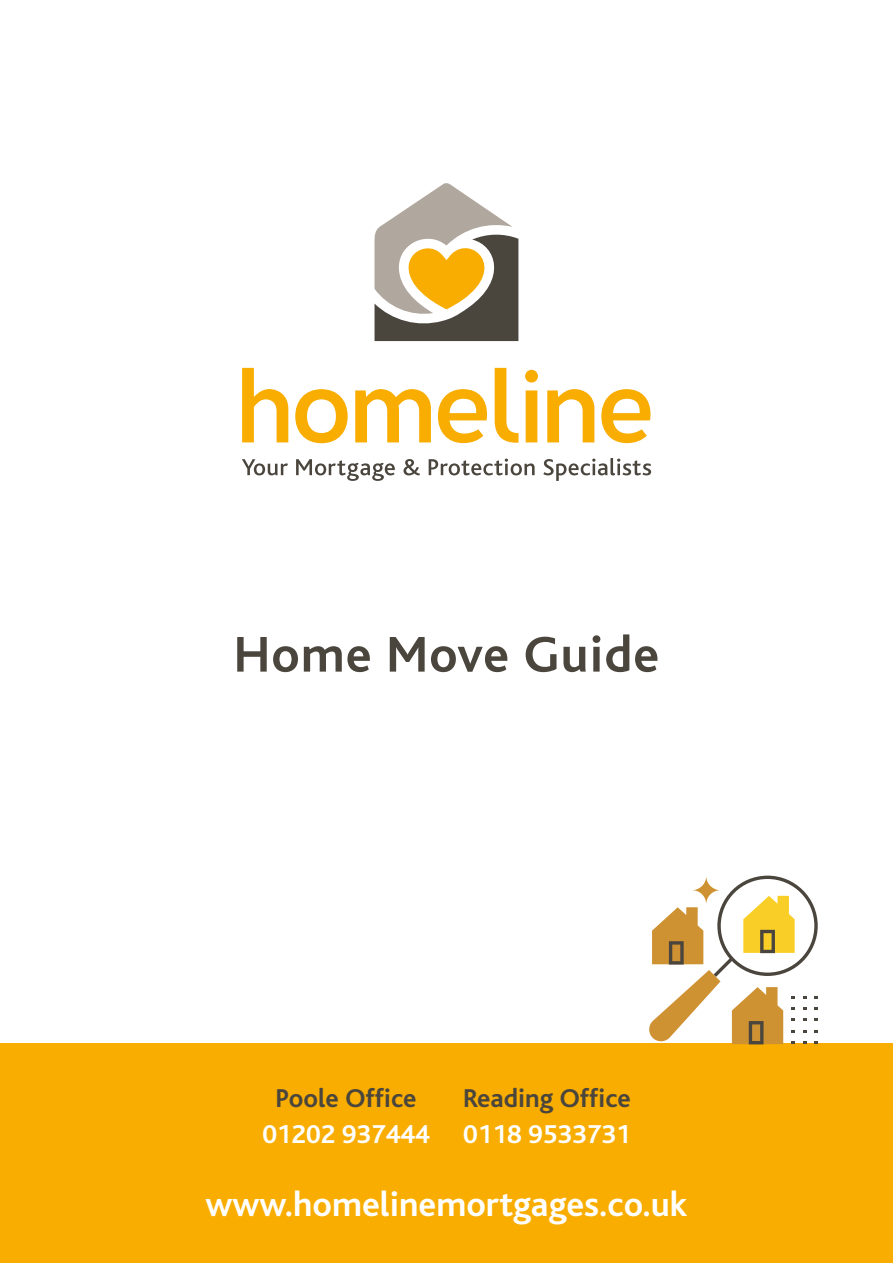
<style>
.page{position:relative;width:893px;height:1263px;background:#fff}
.page>*{position:absolute;margin:0;border:0;box-sizing:border-box;transform-origin:0 0}
.t1{font:700 52.5px "Bliss";letter-spacing:.02em;color:#4a453d}
.t2{font:700 36px "Bliss";color:#fff}
.t3{font:700 27px "Bliss";color:#4a453d}
.t4{font:700 27px "Bliss";color:#fff}
</style>
<div class="page">
<div style="left:0;top:1044px;width:893px;height:219px;background:#f8ad00"></div>
<svg style="left:375px;top:183px;width:143px;height:158px"></svg>
<svg style="left:242px;top:458px;width:409px;height:23px"></svg>
<svg style="left:242px;top:368px;width:408px;height:75px"></svg>
<svg style="left:649px;top:876px;width:169px;height:168px"></svg>
<p class="t1" style="left:234px;top:627px;width:427px">Home Move Guide</p>
<p class="t3" style="left:276px;top:1084px;width:142px">Poole Office</p>
<p class="t4" style="left:262px;top:1120px;width:169px">01202 937444</p>
<p class="t3" style="left:463px;top:1084px;width:169px">Reading Office</p>
<p class="t4" style="left:463px;top:1120px;width:169px">0118 9533731</p>
<p class="t2" style="left:206px;top:1185px;width:483px">www.homelinemortgages.co.uk</p>
</div>
